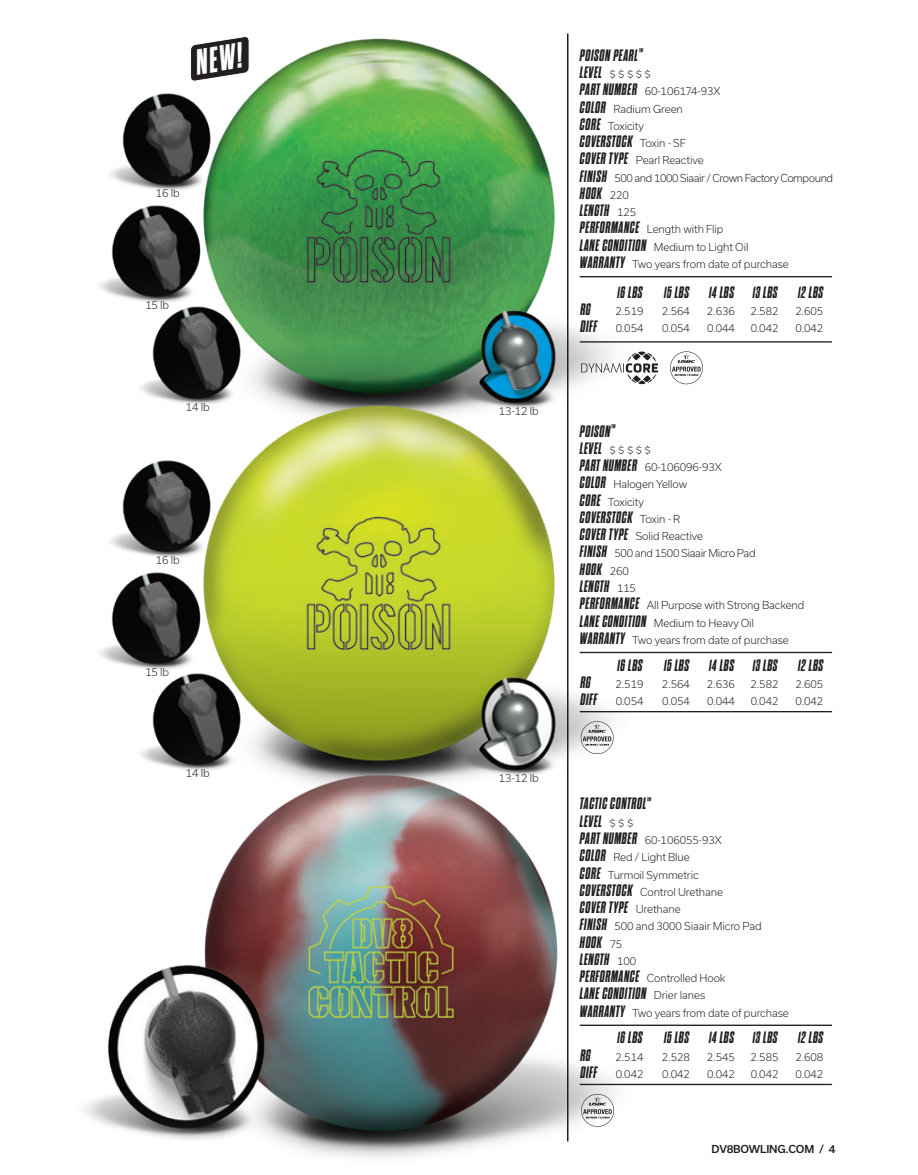
<style>
.page{position:relative;width:918px;height:1175px;background:#fff}
.page>*{position:absolute;margin:0;border:0;box-sizing:border-box;transform-origin:0 0}
.t1{font:italic 700 expanded 36px "Dharma Gothic M";color:#fff}
.t2{font:italic 700 expanded 16.5px/17.2px "Dharma Gothic M";letter-spacing:.04em;color:#231f20}
.t3{font:300 10.5px/17.2px "Usual";letter-spacing:-.01em;color:#231f20}
.t4{font:300 10.5px/17.2px "Usual";letter-spacing:-.04em;color:#231f20}
.t5{font:300 10.5px/17.2px "Usual";letter-spacing:-.03em;color:#231f20}
.t6{font:500 10.5px "Usual";letter-spacing:-.01em;color:#231f20}
.s1{font-family:"Usual";font-weight:300;font-style:normal;font-stretch:normal;font-size:10.5px}
.s2{font-family:"Dharma Gothic M";font-weight:700;font-style:italic;font-stretch:expanded;font-size:16.5px}
</style>
<div class="page">
<img style="left:222px;top:33px;width:409px;height:309px">
<img style="left:222px;top:342px;width:409px;height:369px">
<img style="left:99px;top:574px;width:123px;height:93px">
<img style="left:110px;top:444px;width:123px;height:130px">
<img style="left:133px;top:657px;width:130px;height:54px">
<img style="left:454px;top:662px;width:130px;height:49px">
<img style="left:140px;top:711px;width:494px;height:447px">
<img style="left:84px;top:935px;width:222px;height:223px">
<hr style="left:567px;top:34px;width:1px;height:1107px;background:#231f20">
<img style="left:99px;top:207px;width:123px;height:93px">
<img style="left:110px;top:83px;width:123px;height:124px">
<img style="left:133px;top:290px;width:130px;height:130px">
<hr style="left:580px;top:341px;width:252px;height:1px;background:#231f20">
<hr style="left:580px;top:276px;width:252px;height:1px;background:#231f20">
<svg style="left:584px;top:351px;width:74px;height:33px"></svg>
<svg style="left:670px;top:351px;width:33px;height:33px"></svg>
<img style="left:454px;top:295px;width:130px;height:129px">
<hr style="left:580px;top:711px;width:252px;height:1px;background:#231f20">
<hr style="left:580px;top:652px;width:252px;height:1px;background:#231f20">
<svg style="left:581px;top:721px;width:33px;height:33px"></svg>
<hr style="left:580px;top:1083px;width:252px;height:2px;background:#231f20">
<hr style="left:580px;top:1024px;width:252px;height:2px;background:#231f20">
<svg style="left:581px;top:1094px;width:33px;height:32px"></svg>
<svg style="left:190px;top:35px;width:60px;height:48px"></svg>
<h1 class="t1" style="left:192px;top:45px;width:48px;rotate:-9deg">NEW!</h1>
<p class="t3" style="left:156px;top:185px;width:25px">16 lb</p>
<p class="t3" style="left:145px;top:297px;width:25px">15 lb</p>
<p class="t3" style="left:186px;top:398px;width:25px">14 lb</p>
<p class="t3" style="left:156px;top:551px;width:25px">16 lb</p>
<p class="t3" style="left:145px;top:663px;width:25px">15 lb</p>
<p class="t3" style="left:186px;top:764px;width:25px">14 lb</p>
<p class="t3" style="left:499px;top:402px;width:41px">13-12 lb</p>
<p class="t3" style="left:499px;top:769px;width:41px">13-12 lb</p>
<h2 class="t2" style="left:580px;top:47px;width:72px">POISON PEARL<sup>™<br></sup>LEVEL <span class="s1">$ $ $ $ $</span></h2>
<p class="t3" style="left:580px;top:83px;width:142px"><span class="s2">PART NUMBER</span> 60-106174-93X<br><span class="s2">COLOR</span> Radium Green<br><span class="s2">CORE</span> Toxicity</p>
<h2 class="t2" style="left:580px;top:133px;width:107px">COVERSTOCK <span class="s1">Toxin - SF</span></h2>
<p class="t4" style="left:580px;top:152px;width:255px"><span class="s2">COVER TYPE</span> Pearl Reactive<br><span class="s2">FINISH</span> 500 and 1000 Siaair / Crown Factory Compound</p>
<h2 class="t2" style="left:580px;top:185px;width:58px">HOOK <span class="s1">220<br></span>LENGTH <span class="s1">125</span></h2>
<p class="t3" style="left:580px;top:221px;width:210px"><span class="s2">PERFORMANCE</span> Length with Flip<br><span class="s2">LANE CONDITION</span> Medium to Light Oil<br><span class="s2">WARRANTY</span> Two years from date of purchase</p>
<h2 class="t2" style="left:618px;top:284px;width:27px">16 LBS</h2>
<h2 class="t2" style="left:664px;top:284px;width:161px">15 LBS 14 LBS 13 LBS 12 LBS</h2>
<h2 class="t2" style="left:580px;top:301px;width:12px">RG</h2>
<p class="t3" style="left:615px;top:302px;width:30px">2.519</p>
<p class="t3" style="left:662px;top:302px;width:30px">2.564</p>
<p class="t3" style="left:707px;top:302px;width:30px">2.636</p>
<p class="t3" style="left:750px;top:302px;width:30px">2.582</p>
<p class="t3" style="left:795px;top:302px;width:30px">2.605</p>
<p class="t3" style="left:580px;top:320px;width:65px"><span class="s2">DIFF</span> 0.054</p>
<p class="t3" style="left:662px;top:320px;width:29px">0.054</p>
<p class="t3" style="left:707px;top:320px;width:29px">0.044</p>
<p class="t3" style="left:751px;top:320px;width:29px">0.042</p>
<p class="t3" style="left:796px;top:320px;width:29px">0.042</p>
<h2 class="t2" style="left:580px;top:423px;width:72px">POISON<sup>™<br></sup>LEVEL <span class="s1">$ $ $ $ $</span></h2>
<p class="t3" style="left:580px;top:458px;width:143px"><span class="s2">PART NUMBER</span> 60-106096-93X<br><span class="s2">COLOR</span> Halogen Yellow<br><span class="s2">CORE</span> Toxicity</p>
<h2 class="t2" style="left:580px;top:509px;width:102px">COVERSTOCK <span class="s1">Toxin - R</span></h2>
<p class="t5" style="left:580px;top:527px;width:177px"><span class="s2">COVER TYPE</span> Solid Reactive<br><span class="s2">FINISH</span> 500 and 1500 Siaair Micro Pad</p>
<h2 class="t2" style="left:580px;top:561px;width:58px">HOOK <span class="s1">260<br></span>LENGTH <span class="s1">115</span></h2>
<p class="t3" style="left:580px;top:596px;width:226px"><span class="s2">PERFORMANCE</span> All Purpose with Strong Backend<br><span class="s2">LANE CONDITION</span> Medium to Heavy Oil<br><span class="s2">WARRANTY</span> Two years from date of purchase</p>
<h2 class="t2" style="left:618px;top:656px;width:27px">16 LBS</h2>
<h2 class="t2" style="left:664px;top:656px;width:161px">15 LBS 14 LBS 13 LBS 12 LBS</h2>
<h2 class="t2" style="left:580px;top:674px;width:12px">RG</h2>
<p class="t3" style="left:615px;top:675px;width:30px">2.519</p>
<p class="t3" style="left:662px;top:675px;width:30px">2.564</p>
<p class="t3" style="left:707px;top:675px;width:30px">2.636</p>
<p class="t3" style="left:750px;top:675px;width:30px">2.582</p>
<p class="t3" style="left:795px;top:675px;width:30px">2.605</p>
<p class="t3" style="left:580px;top:692px;width:65px"><span class="s2">DIFF</span> 0.054</p>
<p class="t3" style="left:662px;top:692px;width:29px">0.054</p>
<p class="t3" style="left:707px;top:692px;width:29px">0.044</p>
<p class="t3" style="left:751px;top:692px;width:29px">0.042</p>
<p class="t3" style="left:796px;top:692px;width:29px">0.042</p>
<h2 class="t2" style="left:580px;top:795px;width:73px">TACTIC CONTROL<sup>™<br></sup>LEVEL <span class="s1">$ $ $</span></h2>
<p class="t3" style="left:580px;top:831px;width:145px"><span class="s2">PART NUMBER</span> 60-106055-93X<br><span class="s2">COLOR</span> Red / Light Blue<br><span class="s2">CORE</span> Turmoil Symmetric<br><span class="s2">COVERSTOCK</span> Control Urethane</p>
<h2 class="t2" style="left:580px;top:899px;width:102px">COVER TYPE <span class="s1">Urethane</span></h2>
<p class="t3" style="left:580px;top:917px;width:183px"><span class="s2">FINISH</span> 500 and 3000 Siaair Micro Pad</p>
<h2 class="t2" style="left:580px;top:933px;width:58px">HOOK <span class="s1">75<br></span>LENGTH <span class="s1">100</span></h2>
<p class="t3" style="left:580px;top:969px;width:147px"><span class="s2">PERFORMANCE</span> Controlled Hook</p>
<h2 class="t2" style="left:580px;top:985px;width:127px">LANE CONDITION <span class="s1">Drier lanes</span></h2>
<p class="t3" style="left:580px;top:1004px;width:210px"><span class="s2">WARRANTY</span> Two years from date of purchase</p>
<h2 class="t2" style="left:618px;top:1029px;width:27px">16 LBS</h2>
<h2 class="t2" style="left:664px;top:1029px;width:161px">15 LBS 14 LBS 13 LBS 12 LBS</h2>
<h2 class="t2" style="left:580px;top:1046px;width:12px">RG</h2>
<p class="t3" style="left:615px;top:1048px;width:30px">2.514</p>
<p class="t3" style="left:662px;top:1048px;width:30px">2.528</p>
<p class="t3" style="left:707px;top:1048px;width:30px">2.545</p>
<p class="t3" style="left:750px;top:1048px;width:30px">2.585</p>
<p class="t3" style="left:795px;top:1048px;width:30px">2.608</p>
<p class="t3" style="left:580px;top:1065px;width:65px"><span class="s2">DIFF</span> 0.042</p>
<p class="t3" style="left:662px;top:1065px;width:29px">0.042</p>
<p class="t3" style="left:707px;top:1065px;width:29px">0.042</p>
<p class="t3" style="left:751px;top:1065px;width:29px">0.042</p>
<p class="t3" style="left:796px;top:1065px;width:29px">0.042</p>
<p class="t6" style="left:712px;top:1142px;width:125px">DV8BOWLING.COM / 4</p>
</div>
